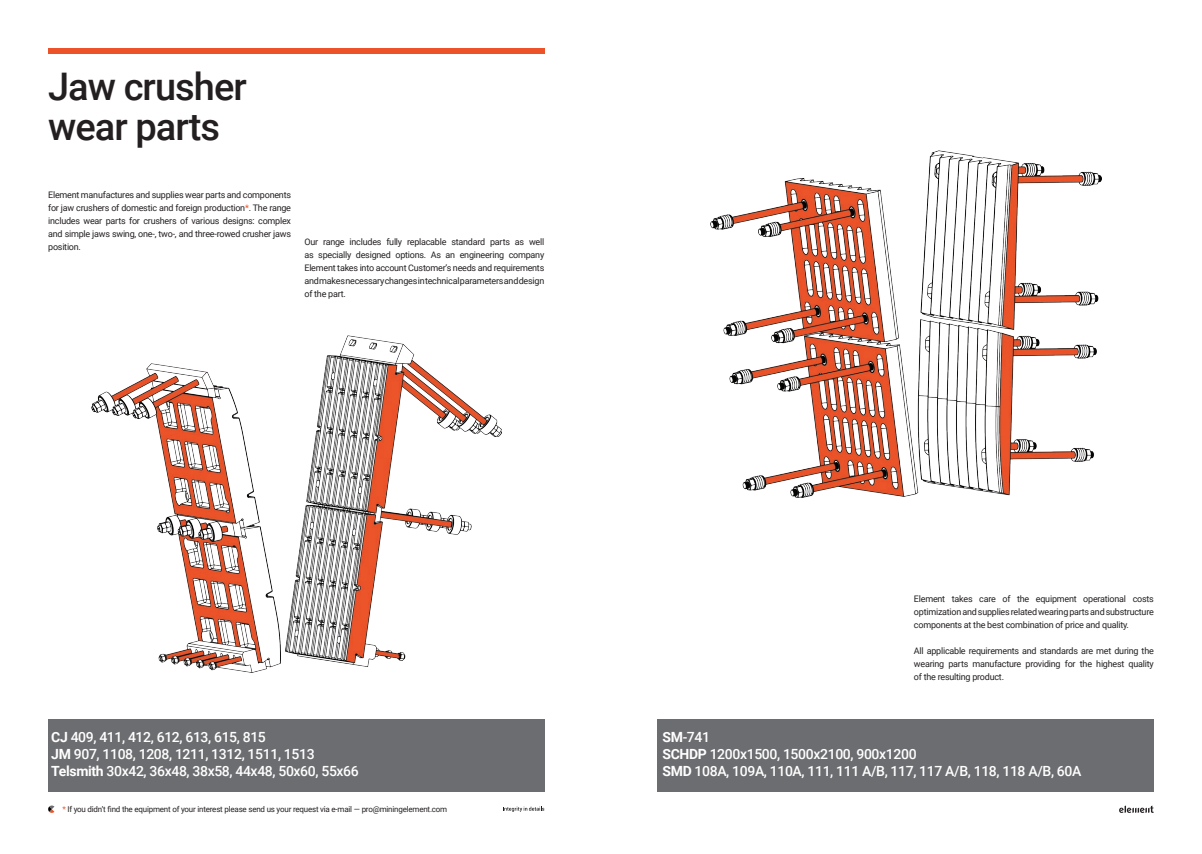
<style>
.page{position:relative;width:1202px;height:854px;background:#fff}
.page>*{position:absolute;margin:0;border:0;box-sizing:border-box;transform-origin:0 0}
.t1{font:500 38px "Roboto";letter-spacing:-.025em;color:#231f20}
.t2{font:500 14px "Roboto";letter-spacing:-.025em;color:#fff}
.t3{font:9px/13px "Roboto";letter-spacing:-.025em;color:#231f20;text-align:justify}
.t4{font:8px "Roboto";letter-spacing:-.025em;color:#231f20}
.s1{color:#ec5328}
.s2{font-weight:700}
</style>
<div class="page">
<svg style="left:1119px;top:805px;width:35px;height:7px"></svg>
<svg style="left:503px;top:806px;width:41px;height:5px"></svg>
<svg style="left:48px;top:805px;width:6px;height:8px"></svg>
<div style="left:48px;top:718px;width:496px;height:73px;background:#6c6d70"></div>
<div style="left:658px;top:718px;width:496px;height:73px;background:#6c6d70"></div>
<div style="left:48px;top:48px;width:496px;height:5px;background:#ec5328"></div>
<img style="left:91px;top:335px;width:410px;height:337px">
<img style="left:710px;top:151px;width:392px;height:346px">
<p class="t1" style="left:48px;top:60px;width:200px">Jaw crusher</p>
<p class="t1" style="left:48px;top:100px;width:173px">wear parts</p>
<p class="t3" style="left:48px;top:188px;width:244px">Element manufactures and supplies wear parts and components for jaw crushers of domestic and foreign production<span class="s1">*</span>. The range includes wear parts for crushers of various designs: complex and simple jaws swing, one-, two-, and three-rowed crusher jaws position.</p>
<p class="t3" style="left:304px;top:235px;width:241px">Our range includes fully replacable standard parts as well as specially designed options. As an engineering company Element takes into account Customer’s needs and requirements and makes necessary changes in technical parameters and design of the part.</p>
<p class="t2" style="left:51px;top:726px;width:216px"><span class="s2">CJ</span> 409, 411, 412, 612, 613, 615, 815</p>
<p class="t2" style="left:51px;top:743px;width:265px"><span class="s2">JM</span> 907, 1108, 1208, 1211, 1312, 1511, 1513</p>
<p class="t2" style="left:51px;top:760px;width:309px"><span class="s2">Telsmith</span> 30х42, 36х48, 38х58, 44х48, 50х60, 55х66</p>
<p class="t4" style="left:62px;top:802px;width:386px"><span class="s1">*</span> If you didn’t find the equipment of your interest please send us your request via e-mail — pro@miningelement.com</p>
<p class="t3" style="left:914px;top:592px;width:241px">Element takes care of the equipment operational costs optimization and supplies related wearing parts and substructure components at the best combination of price and quality.</p>
<p class="t3" style="left:914px;top:644px;width:241px">All applicable requirements and standards are met during the wearing parts manufacture providing for the highest quality of the resulting product.</p>
<p class="t2" style="left:662px;top:726px;width:49px"><span class="s2">SM</span>-741</p>
<p class="t2" style="left:662px;top:743px;width:256px"><span class="s2">SCHDP</span> 1200х1500, 1500х2100, 900х1200</p>
<p class="t2" style="left:662px;top:760px;width:420px"><span class="s2">SMD</span> 108A, 109A, 110A, 111, 111 A/B, 117, 117 А/B, 118, 118 А/B, 60А</p>
</div>
